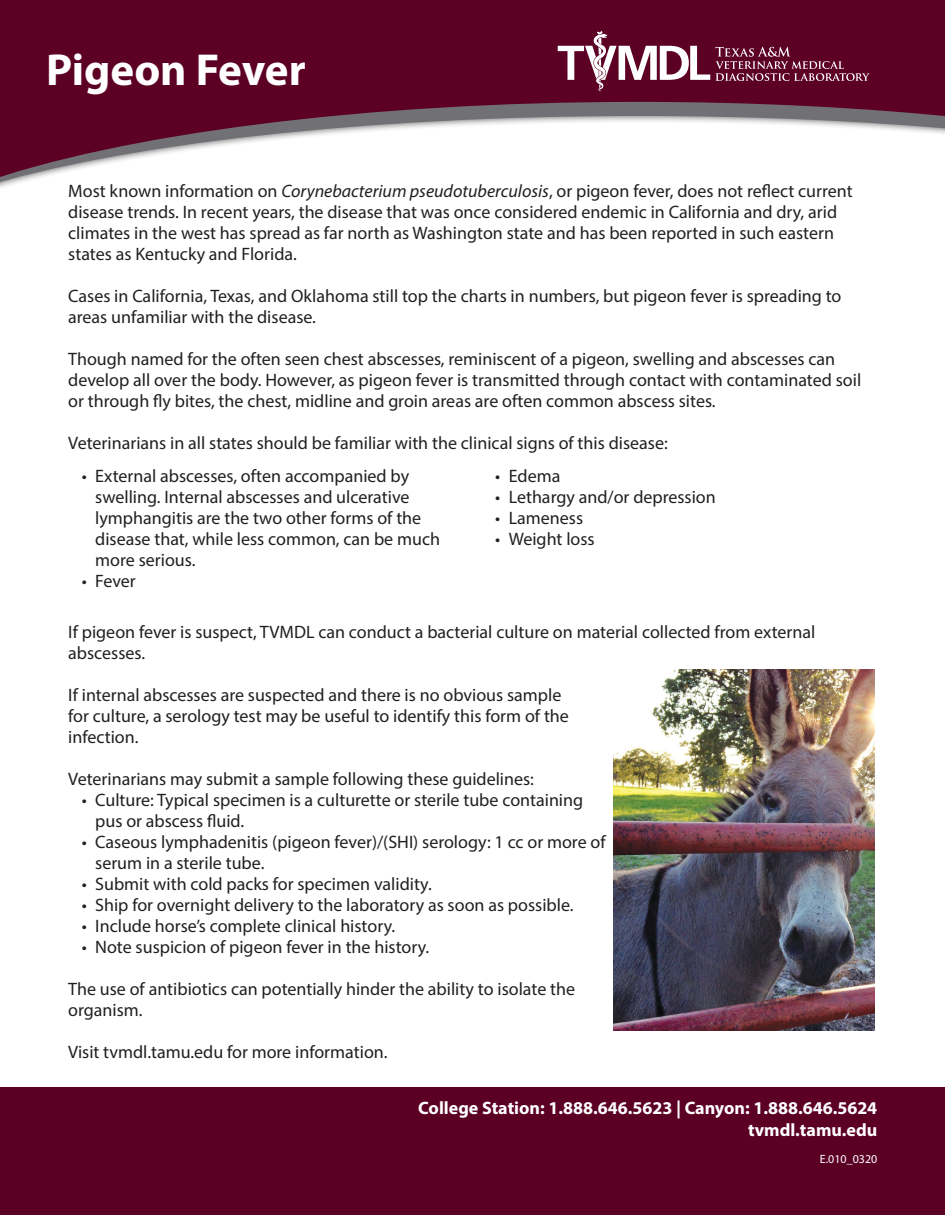
<style>
.page{position:relative;width:945px;height:1215px;background:#fff}
.page>*{position:absolute;margin:0;border:0;box-sizing:border-box;transform-origin:0 0}
.t1{font:700 45px "Myriad Pro";color:#fff}
.t2{font:18px/21px "Myriad Pro";color:#231f20}
.t3{font:700 18px "Myriad Pro";color:#fff}
.t4{font:12px "Myriad Pro";color:#fff}
.s1{font-style:italic}
</style>
<div class="page">
<img style="left:613px;top:670px;width:261px;height:361px">
<svg style="left:0;top:0;width:945px;height:184px;fill:#5c0024"></svg>
<svg style="left:558px;top:31px;width:312px;height:61px;background:#792e4c"></svg>
<div style="left:0;top:1087px;width:945px;height:128px;background:#5b0024"></div>
<p class="t1" style="left:46px;top:40px;width:261px">Pigeon Fever</p>
<p class="t2" style="left:68px;top:180px;width:786px">Most known information on <span class="s1">Corynebacterium pseudotuberculosis</span>, or pigeon fever, does not reflect current disease trends. In recent years, the disease that was once considered endemic in California and dry, arid climates in the west has spread as far north as Washington state and has been reported in such eastern states as Kentucky and Florida.</p>
<p class="t2" style="left:68px;top:285px;width:775px">Cases in California, Texas, and Oklahoma still top the charts in numbers, but pigeon fever is spreading to areas unfamiliar with the disease.</p>
<p class="t2" style="left:68px;top:348px;width:795px">Though named for the often seen chest abscesses, reminiscent of a pigeon, swelling and abscesses can develop all over the body. However, as pigeon fever is transmitted through contact with contaminated soil or through fly bites, the chest, midline and groin areas are often common abscess sites.</p>
<p class="t2" style="left:68px;top:432px;width:601px">Veterinarians in all states should be familiar with the clinical signs of this disease:</p>
<p class="t2" style="left:95px;top:466px;width:346px;text-indent:-14px">• External abscesses, often accompanied by swelling. Internal abscesses and ulcerative lymphangitis are the two other forms of the disease that, while less common, can be much more serious.</p>
<p class="t2" style="left:82px;top:571px;width:56px">• Fever</p>
<p class="t2" style="left:495px;top:466px;width:67px">• Edema</p>
<p class="t2" style="left:495px;top:487px;width:222px">• Lethargy and/or depression</p>
<p class="t2" style="left:495px;top:508px;width:89px">• Lameness</p>
<p class="t2" style="left:495px;top:529px;width:101px">• Weight loss</p>
<p class="t2" style="left:68px;top:621px;width:749px">If pigeon fever is suspect, TVMDL can conduct a bacterial culture on material collected from external abscesses.</p>
<p class="t2" style="left:68px;top:684px;width:502px">If internal abscesses are suspected and there is no obvious sample for culture, a serology test may be useful to identify this form of the infection.</p>
<p class="t2" style="left:68px;top:768px;width:467px">Veterinarians may submit a sample following these guidelines:</p>
<p class="t2" style="left:95px;top:789px;width:490px;text-indent:-14px">• Culture: Typical specimen is a culturette or sterile tube containing pus or abscess fluid.</p>
<p class="t2" style="left:95px;top:831px;width:512px;text-indent:-14px">• Caseous lymphadenitis (pigeon fever)/(SHI) serology: 1 cc or more of serum in a sterile tube.</p>
<p class="t2" style="left:82px;top:873px;width:351px">• Submit with cold packs for specimen validity.</p>
<p class="t2" style="left:82px;top:894px;width:493px">• Ship for overnight delivery to the laboratory as soon as possible.</p>
<p class="t2" style="left:82px;top:915px;width:315px">• Include horse’s complete clinical history.</p>
<p class="t2" style="left:82px;top:936px;width:349px">• Note suspicion of pigeon fever in the history.</p>
<p class="t2" style="left:68px;top:978px;width:508px">The use of antibiotics can potentially hinder the ability to isolate the organism.</p>
<p class="t2" style="left:68px;top:1041px;width:321px">Visit tvmdl.tamu.edu for more information.</p>
<p class="t3" style="left:418px;top:1096px;width:461px">College Station: 1.888.646.5623 | Canyon: 1.888.646.5624</p>
<p class="t3" style="left:748px;top:1118px;width:131px">tvmdl.tamu.edu</p>
<p class="t4" style="left:820px;top:1152px;width:59px">E.010_0320</p>
</div>
